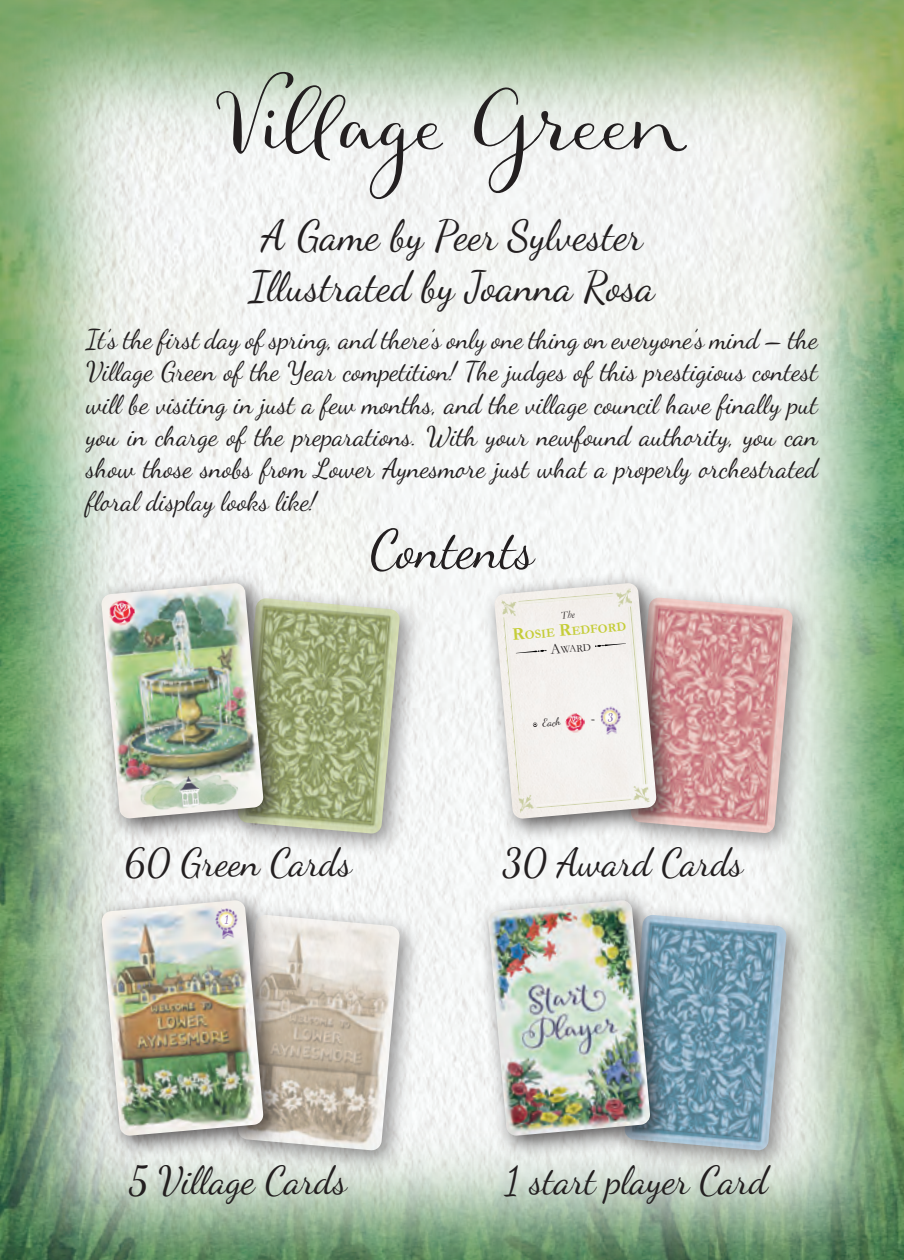
<style>
.page{position:relative;width:904px;height:1260px;background:#fff}
.page>*{position:absolute;margin:0;border:0;box-sizing:border-box;transform-origin:0 0}
.pdq-title{font:75px "Allegretto Script";color:#231f20}
.pdq-a-head{font:54px "Dancing Script";color:#231f20}
.pdq-author{font:42px "Dancing Script";color:#231f20}
.pdq-d-head{font:39px "Dancing Script";color:#231f20}
.pdq-para1{font:27px/32.4px "Dancing Script";color:#231f20;text-align:justify}
.t1{font:700 12.6px "Garamond";color:#c5cd39}
.t2{font:10.8px "Dancing Script";color:#231f20}
.t3{font:10.5px "Garamond";color:#231f20}
.s1{font-size:18px}
.s2{font-size:15.3px}
</style>
<div class="page">
<img style="left:0;top:0;width:903px;height:1259px">
<div style="left:226px;top:586px;width:197px;height:270px;background:#231f20;opacity:.75"></div>
<img style="left:286px;top:598px;width:114px;height:235px">
<div style="left:90px;top:571px;width:196px;height:270px;background:#231f20;opacity:.75"></div>
<img style="left:101px;top:583px;width:163px;height:235px">
<div style="left:226px;top:903px;width:197px;height:271px;background:#231f20;opacity:.75"></div>
<div style="left:90px;top:888px;width:197px;height:271px;background:#231f20;opacity:.75"></div>
<div style="left:613px;top:903px;width:196px;height:271px;background:#231f20;opacity:.75"></div>
<img style="left:673px;top:914px;width:113px;height:236px">
<div style="left:619px;top:586px;width:196px;height:271px;background:#231f20;opacity:.75"></div>
<img style="left:679px;top:597px;width:114px;height:236px">
<div style="left:483px;top:571px;width:196px;height:271px;background:#231f20;opacity:.75"></div>
<div style="left:476px;top:888px;width:197px;height:271px;background:#231f20;opacity:.75"></div>
<img style="left:488px;top:900px;width:162px;height:235px">
<svg style="left:0;top:1256px;width:3px;height:4px"></svg>
<svg style="left:901px;top:1256px;width:3px;height:4px"></svg>
<img style="left:101px;top:900px;width:299px;height:250px">
<svg style="left:494px;top:583px;width:162px;height:235px"></svg>
<p class="pdq-title" style="left:217px;top:79px;width:471px">Village Green</p>
<p class="pdq-author" style="left:261px;top:210px;width:383px">A Game by Peer Sylvester</p>
<p class="pdq-author" style="left:249px;top:261px;width:407px">Illustrated by Joanna Rosa</p>
<p class="pdq-para1" style="left:86px;top:323px;width:733px">It’s the first day of spring, and there’s only one thing on everyone’s mind – the Village Green of the Year competition! The judges of this prestigious contest will be visiting in just a few months, and the village council have finally put you in charge of the preparations. With your newfound authority, you can show those snobs from Lower Aynesmore just what a properly orchestrated floral display looks like!</p>
<p class="pdq-a-head" style="left:370px;top:517px;width:166px">Contents</p>
<p class="t1" style="left:512px;top:628px;width:116px;rotate:-5deg"><span class="s1">R</span>osie <span class="s1">R</span>edfoRd</p>
<p class="t3" style="left:550px;top:644px;width:42px;rotate:-5deg"><span class="s2">A</span>wArd</p>
<p class="t2" style="left:542px;top:716px;width:20px;rotate:-5deg">Each</p>
<p class="pdq-d-head" style="left:124px;top:839px;width:229px">60 Green Cards</p>
<p class="pdq-d-head" style="left:502px;top:839px;width:242px">30 Award Cards</p>
<p class="pdq-d-head" style="left:129px;top:1156px;width:219px">5 Village Cards</p>
<p class="pdq-d-head" style="left:505px;top:1156px;width:264px">1 start player Card</p>
</div>
